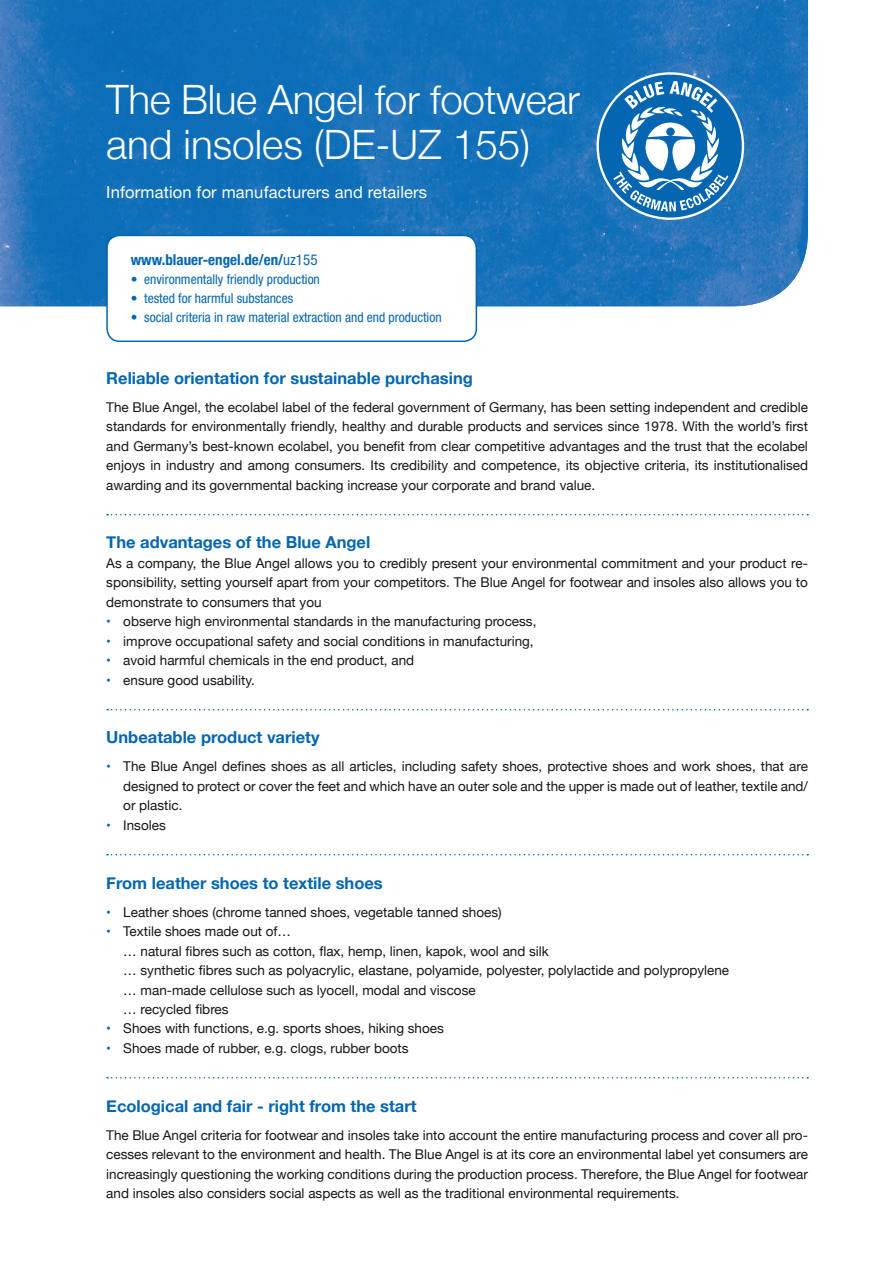
<style>
.page{position:relative;width:893px;height:1263px;background:#fff}
.page>*{position:absolute;margin:0;border:0;box-sizing:border-box;transform-origin:0 0}
.t1{font:300 40.5px/45px "Helvetica Neue";letter-spacing:-.01em;color:#fff}
.t2{font:700 16.5px "Helvetica Neue";color:#0466b1}
.t3{font:16.5px "Helvetica Neue";letter-spacing:.01em;color:#fff}
.t4{font:700 condensed 15px "Helvetica Neue";color:#0466b1}
.t5{font:13.5px/19.5px "Helvetica Neue";color:#13161b;text-align:justify}
.t6{font:condensed 13.5px "Helvetica Neue LT";color:#0466b1}
.s1{font-family:"Helvetica Neue LT";font-weight:400}
.s2{color:#0466b1}
</style>
<div class="page">
<svg style="left:107px;top:514px;width:701px;height:1px"></svg>
<svg style="left:107px;top:709px;width:701px;height:1px"></svg>
<svg style="left:107px;top:854px;width:701px;height:1px"></svg>
<svg style="left:107px;top:1077px;width:701px;height:1px"></svg>
<img style="left:0;top:0;width:808px;height:306px">
<div style="left:107px;top:235px;width:369px;height:106px;background:#fff;border-radius:13px"></div>
<div style="left:106px;top:235px;width:371px;height:107px;border:2px solid #0466b1;border-radius:13px"></div>
<svg style="left:599px;top:75px;width:143px;height:142px"></svg>
<h1 class="t1" style="left:106px;top:74px;width:475px">The Blue Angel for footwear and insoles (DE-UZ 155)</h1>
<p class="t3" style="left:106px;top:180px;width:322px">Information for manufacturers and retailers</p>
<p class="t4" style="left:131px;top:247px;width:188px">www.blauer-engel.de/en/<span class="s1">uz155</span></p>
<p class="t6" style="left:131px;top:271px;width:191px">• environmentally friendly production</p>
<p class="t6" style="left:131px;top:290px;width:164px">• tested for harmful substances</p>
<p class="t6" style="left:131px;top:310px;width:312px">• social criteria in raw material extraction and end production</p>
<p class="t2" style="left:106px;top:365px;width:368px">Reliable orientation for sustainable purchasing</p>
<p class="t5" style="left:106px;top:398px;width:703px">The Blue Angel, the ecolabel label of the federal government of Germany, has been setting independent and credible standards for environmentally friendly, healthy and durable products and services since 1978. With the world’s first and Germany’s best-known ecolabel, you benefit from clear competitive advantages and the trust that the ecolabel enjoys in industry and among consumers. Its credibility and competence, its objective criteria, its institutionalised awarding and its governmental backing increase your corporate and brand value.</p>
<p class="t2" style="left:106px;top:530px;width:266px">The advantages of the Blue Angel</p>
<p class="t5" style="left:106px;top:554px;width:703px">As a company, the Blue Angel allows you to credibly present your environmental commitment and your product re&shy;sponsibility, setting yourself apart from your competitors. The Blue Angel for footwear and insoles also allows you to demonstrate to consumers that you</p>
<p class="t5" style="left:106px;top:613px;width:432px"><span class="s2">•</span> observe high environmental standards in the manufacturing process,</p>
<p class="t5" style="left:106px;top:632px;width:429px"><span class="s2">•</span> improve occupational safety and social conditions in manufacturing,</p>
<p class="t5" style="left:106px;top:652px;width:309px"><span class="s2">•</span> avoid harmful chemicals in the end product, and</p>
<p class="t5" style="left:106px;top:671px;width:150px"><span class="s2">•</span> ensure good usability.</p>
<p class="t2" style="left:106px;top:725px;width:215px">Unbeatable product variety</p>
<p class="t5" style="left:123px;top:758px;width:686px;text-indent:-17px"><span class="s2">•</span> The Blue Angel defines shoes as all articles, including safety shoes, protective shoes and work shoes, that are designed to protect or cover the feet and which have an outer sole and the upper is made out of leather, textile and/ or plastic.</p>
<p class="t5" style="left:106px;top:816px;width:61px"><span class="s2">•</span> Insoles</p>
<p class="t2" style="left:106px;top:870px;width:278px">From leather shoes to textile shoes</p>
<p class="t5" style="left:106px;top:903px;width:397px"><span class="s2">•</span> Leather shoes (chrome tanned shoes, vegetable tanned shoes)</p>
<p class="t5" style="left:123px;top:922px;width:607px;text-align:left;text-indent:-17px"><span class="s2">•</span> Textile shoes made out of…<br>… natural fibres such as cotton, flax, hemp, linen, kapok, wool and silk<br>… synthetic fibres such as polyacrylic, elastane, polyamide, polyester, polylactide and polypropylene … man-made cellulose such as lyocell, modal and viscose<br>… recycled fibres</p>
<p class="t5" style="left:106px;top:1020px;width:339px"><span class="s2">•</span> Shoes with functions, e.g. sports shoes, hiking shoes</p>
<p class="t5" style="left:106px;top:1039px;width:304px"><span class="s2">•</span> Shoes made of rubber, e.g. clogs, rubber boots</p>
<p class="t2" style="left:106px;top:1093px;width:312px">Ecological and fair - right from the start</p>
<p class="t5" style="left:106px;top:1126px;width:703px">The Blue Angel criteria for footwear and insoles take into account the entire manufacturing process and cover all pro&shy;cesses relevant to the environment and health. The Blue Angel is at its core an environmental label yet consumers are increasingly questioning the working conditions during the production process. Therefore, the Blue Angel for footwear and insoles also considers social aspects as well as the traditional environmental requirements.</p>
</div>
